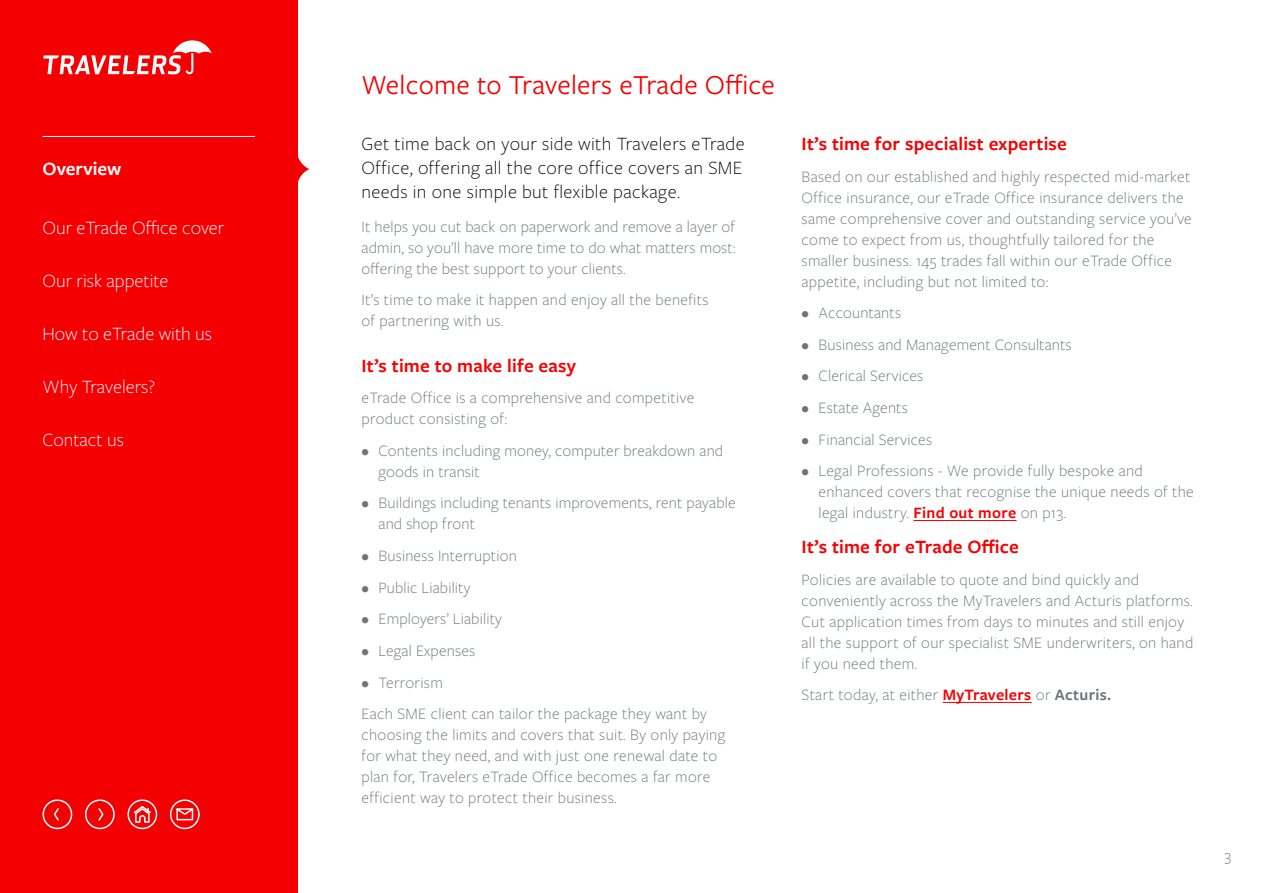
<style>
.page{position:relative;width:1263px;height:893px;background:#fff}
.page>*{position:absolute;margin:0;border:0;box-sizing:border-box;transform-origin:0 0}
.Timeline_Year{font:28.5px "Freight Sans Pro";letter-spacing:.01em;color:#f50002}
.Timeline_Year-2{font:300 19.5px/24px "Freight Sans Pro";letter-spacing:.02em;color:#000;text-align:justify}
.Timeline_Year-3{font:600 19.5px "Freight Sans Pro";letter-spacing:.01em;color:#f50002}
.Timeline_Year-4{font:300 19.5px "Freight Sans Pro";color:#fff}
.Timeline_Year-5{font:600 19.5px "Freight Sans Pro";color:#fff}
.Timeline_Year-6{font:300 16.5px/21px "Freight Sans Pro";letter-spacing:.02em;color:#6a737b}
.s1{font-weight:600;color:#f50002}
.s2{font-weight:600}
</style>
<div class="page">
<div style="left:0;top:0;width:298px;height:893px;background:#f50002"></div>
<svg style="left:43px;top:40px;width:169px;height:34px"></svg>
<hr style="left:43px;top:136px;width:212px;height:1px;background:#fff">
<hr style="left:913px;top:520px;width:103px;height:1px;background:#f50002">
<hr style="left:943px;top:702px;width:89px;height:1px;background:#f50002">
<div style="left:127px;top:799px;width:30px;height:30px;border:2px solid #fff;border-radius:50%"></div>
<svg style="left:132px;top:805px;width:20px;height:19px"></svg>
<div style="left:43px;top:799px;width:29px;height:30px;border:2px solid #fff;border-radius:50%"></div>
<svg style="left:53px;top:808px;width:6px;height:13px"></svg>
<div style="left:170px;top:799px;width:30px;height:30px;border:2px solid #fff;border-radius:50%"></div>
<svg style="left:176px;top:808px;width:18px;height:13px"></svg>
<div style="left:85px;top:799px;width:30px;height:30px;border:2px solid #fff;border-radius:50%"></div>
<svg style="left:98px;top:808px;width:6px;height:13px"></svg>
<svg style="left:298px;top:156px;width:11px;height:26px"></svg>
<p class="Timeline_Year-5" style="left:43px;top:156px;width:80px">Overview</p>
<p class="Timeline_Year-4" style="left:43px;top:214px;width:183px">Our eTrade Office cover</p>
<p class="Timeline_Year-4" style="left:43px;top:267px;width:127px">Our risk appetite</p>
<p class="Timeline_Year-4" style="left:43px;top:321px;width:171px">How to eTrade with us</p>
<p class="Timeline_Year-4" style="left:43px;top:374px;width:114px">Why Travelers?</p>
<p class="Timeline_Year-4" style="left:43px;top:427px;width:83px">Contact us</p>
<p class="Timeline_Year" style="left:361px;top:66px;width:415px">Welcome to Travelers eTrade Office</p>
<p class="Timeline_Year-2" style="left:361px;top:131px;width:385px">Get time back on your side with Travelers eTrade Office, offering all the core office covers an SME needs in one simple but flexible package.</p>
<p class="Timeline_Year-6" style="left:361px;top:215px;width:376px;text-align:justify">It helps you cut back on paperwork and remove a layer of admin, so you’ll have more time to do what matters most: offering the best support to your clients.</p>
<p class="Timeline_Year-6" style="left:361px;top:289px;width:349px">It’s time to make it happen and enjoy all the benefits of partnering with us.</p>
<p class="Timeline_Year-3" style="left:361px;top:352px;width:216px">It’s time to make life easy</p>
<p class="Timeline_Year-6" style="left:361px;top:387px;width:334px">eTrade Office is a comprehensive and competitive product consisting of:</p>
<p class="Timeline_Year-6" style="left:378px;top:439px;width:346px;text-indent:-17px">• Contents including money, computer breakdown and goods in transit</p>
<p class="Timeline_Year-6" style="left:378px;top:492px;width:359px;text-indent:-17px">• Buildings including tenants improvements, rent payable and shop front</p>
<p class="Timeline_Year-6" style="left:361px;top:545px;width:157px">• Business Interruption</p>
<p class="Timeline_Year-6" style="left:361px;top:576px;width:110px">• Public Liability</p>
<p class="Timeline_Year-6" style="left:361px;top:608px;width:142px">• Employers’ Liability</p>
<p class="Timeline_Year-6" style="left:361px;top:639px;width:115px">• Legal Expenses</p>
<p class="Timeline_Year-6" style="left:361px;top:671px;width:83px">• Terrorism</p>
<p class="Timeline_Year-6" style="left:361px;top:703px;width:365px">Each SME client can tailor the package they want by choosing the limits and covers that suit. By only paying for what they need, and with just one renewal date to plan for, Travelers eTrade Office becomes a far more efficient way to protect their business.</p>
<p class="Timeline_Year-3" style="left:801px;top:130px;width:267px">It’s time for specialist expertise</p>
<p class="Timeline_Year-6" style="left:801px;top:165px;width:392px">Based on our established and highly respected mid-market Office insurance, our eTrade Office insurance delivers the same comprehensive cover and outstanding service you’ve come to expect from us, thoughtfully tailored for the smaller business. 145 trades fall within our eTrade Office appetite, including but not limited to:</p>
<p class="Timeline_Year-6" style="left:801px;top:302px;width:101px">• Accountants</p>
<p class="Timeline_Year-6" style="left:801px;top:333px;width:272px">• Business and Management Consultants</p>
<p class="Timeline_Year-6" style="left:801px;top:365px;width:123px">• Clerical Services</p>
<p class="Timeline_Year-6" style="left:801px;top:396px;width:108px">• Estate Agents</p>
<p class="Timeline_Year-6" style="left:801px;top:428px;width:132px">• Financial Services</p>
<p class="Timeline_Year-6" style="left:819px;top:460px;width:377px;text-indent:-17px">• Legal Professions - We provide fully bespoke and enhanced covers that recognise the unique needs of the legal industry. <span class="s1">Find out more</span> on p13.</p>
<p class="Timeline_Year-3" style="left:801px;top:533px;width:219px">It’s time for eTrade Office</p>
<p class="Timeline_Year-6" style="left:801px;top:568px;width:393px">Policies are available to quote and bind quickly and conveniently across the MyTravelers and Acturis platforms.<br>Cut application times from days to minutes and still enjoy all the support of our specialist SME underwriters, on hand if you need them.</p>
<p class="Timeline_Year-6" style="left:801px;top:684px;width:311px">Start today, at either <span class="s1">MyTravelers</span> or <span class="s2">Acturis.</span></p>
<p class="Timeline_Year-6" style="left:1224px;top:845px;width:8px">3</p>
</div>
